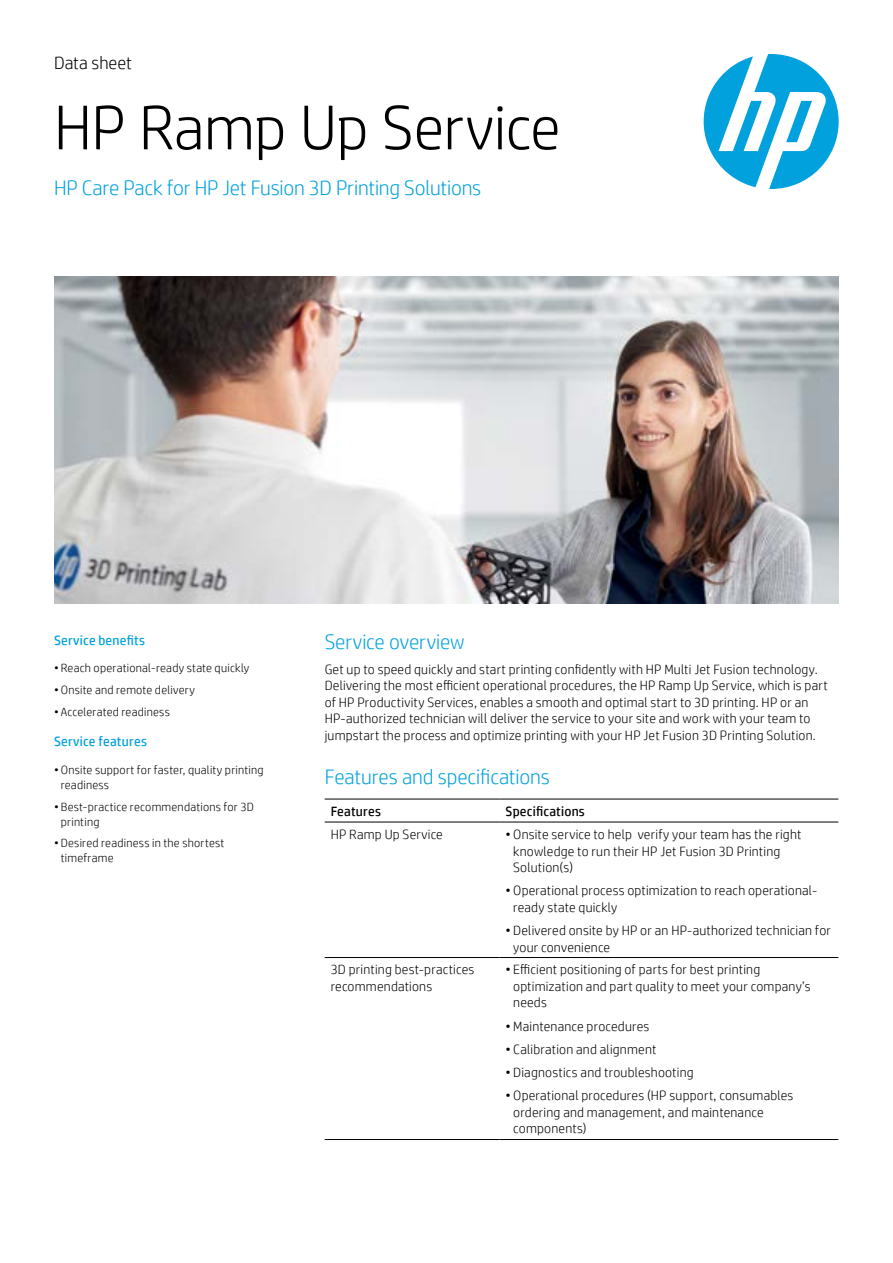
<style>
.page{position:relative;width:893px;height:1263px;background:#fff}
.page>*{position:absolute;margin:0;border:0;box-sizing:border-box;transform-origin:0 0}
.t1{font:300 63px "HP Simplified";letter-spacing:-.01em;color:#000}
.t2{font:300 21px "HP Simplified";letter-spacing:-.005em;color:#00a1dd}
.t3{font:300 18px "HP Simplified";color:#000}
.t4{font:300 13.5px/16.5px "HP Simplified";letter-spacing:.015em;color:#000}
.t5{font:13.5px "HP Simplified";letter-spacing:.015em;color:#00a1dd}
.t6{font:13.5px "HP Simplified";letter-spacing:.015em;color:#000}
.t7{font:300 12px/15px "HP Simplified";letter-spacing:.02em;color:#000}
</style>
<div class="page">
<svg style="left:704px;top:54px;width:135px;height:135px"></svg>
<hr style="left:325px;top:799px;width:175px;height:1px;background:#000">
<hr style="left:500px;top:799px;width:338px;height:1px;background:#000">
<hr style="left:325px;top:822px;width:175px;height:1px;background:#000">
<hr style="left:500px;top:822px;width:338px;height:1px;background:#000">
<hr style="left:325px;top:957px;width:175px;height:1px;background:#000">
<hr style="left:500px;top:957px;width:338px;height:1px;background:#000">
<hr style="left:325px;top:1139px;width:175px;height:1px;background:#000">
<hr style="left:500px;top:1139px;width:338px;height:1px;background:#000">
<img style="left:54px;top:276px;width:785px;height:328px">
<h3 class="t3" style="left:54px;top:52px;width:79px">Data sheet</h3>
<h1 class="t1" style="left:54px;top:92px;width:508px">HP Ramp Up Service</h1>
<h2 class="t2" style="left:54px;top:176px;width:429px">HP Care Pack for HP Jet Fusion 3D Printing Solutions</h2>
<p class="t5" style="left:54px;top:632px;width:93px">Service benefits</p>
<p class="t7" style="left:54px;top:660px;width:197px">• Reach operational-ready state quickly</p>
<p class="t7" style="left:54px;top:682px;width:142px">• Onsite and remote delivery</p>
<p class="t7" style="left:54px;top:704px;width:117px">• Accelerated readiness</p>
<p class="t5" style="left:54px;top:734px;width:94px">Service features</p>
<p class="t7" style="left:61px;top:762px;width:204px;text-indent:-7px">• Onsite support for faster, quality printing readiness</p>
<p class="t7" style="left:61px;top:799px;width:195px;text-indent:-7px">• Best-practice recommendations for 3D printing</p>
<p class="t7" style="left:61px;top:835px;width:165px;text-indent:-7px">• Desired readiness in the shortest timeframe</p>
<h2 class="t2" style="left:325px;top:630px;width:142px">Service overview</h2>
<p class="t4" style="left:325px;top:661px;width:505px">Get up to speed quickly and start printing confidently with HP Multi Jet Fusion technology.<br>Delivering the most efficient operational procedures, the HP Ramp Up Service, which is part of HP Productivity Services, enables a smooth and optimal start to 3D printing. HP or an HP-authorized technician will deliver the service to your site and work with your team to jumpstart the process and optimize printing with your HP Jet Fusion 3D Printing Solution.</p>
<h2 class="t2" style="left:325px;top:765px;width:227px">Features and specifications</h2>
<p class="t6" style="left:331px;top:804px;width:52px">Features</p>
<p class="t6" style="left:506px;top:804px;width:81px">Specifications</p>
<p class="t4" style="left:331px;top:826px;width:114px">HP Ramp Up Service</p>
<p class="t4" style="left:513px;top:826px;width:290px;text-indent:-8px">• Onsite service to help verify your team has the right knowledge to run their HP Jet Fusion 3D Printing<br>Solution(s)</p>
<p class="t4" style="left:513px;top:882px;width:306px;text-indent:-8px">• Operational process optimization to reach operational&shy;ready state quickly</p>
<p class="t4" style="left:513px;top:922px;width:319px;text-indent:-8px">• Delivered onsite by HP or an HP-authorized technician for your convenience</p>
<p class="t4" style="left:331px;top:961px;width:145px">3D printing best-practices recommendations</p>
<p class="t4" style="left:513px;top:961px;width:299px;text-indent:-8px">• Efficient positioning of parts for best printing optimization and part quality to meet your company’s needs</p>
<p class="t4" style="left:506px;top:1017px;width:145px">•Maintenance procedures</p>
<p class="t4" style="left:506px;top:1041px;width:152px">• Calibration and alignment</p>
<p class="t4" style="left:506px;top:1064px;width:190px">• Diagnostics and troubleshooting</p>
<p class="t4" style="left:513px;top:1087px;width:282px;text-indent:-8px">• Operational procedures (HP support, consumables ordering and management, and maintenance components)</p>
</div>
